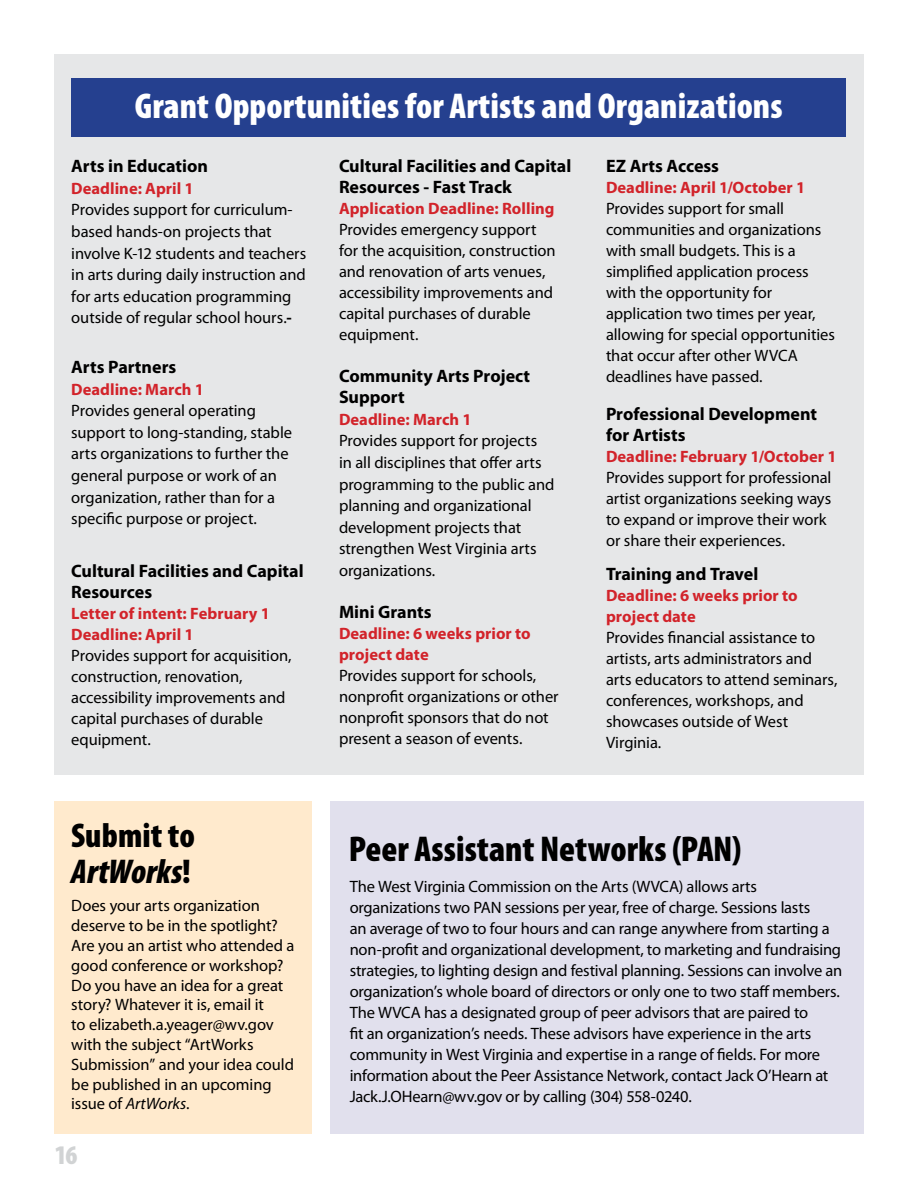
<style>
.page{position:relative;width:918px;height:1188px;background:#fff}
.page>*{position:absolute;margin:0;border:0;box-sizing:border-box;transform-origin:0 0}
.t1{font:900 condensed 36px "Myriad Pro";color:#fff}
.t2{font:900 condensed 36px "Myriad Pro";color:#000}
.t3{font:900 condensed 34.5px/36px "Myriad Pro";color:#000}
.t4{font:900 condensed 27px "Myriad Pro";color:#d1d3d4}
.t5{font:700 18px/21px "Myriad Pro";color:#000}
.t6{font:16.5px/21px "Myriad Pro";letter-spacing:-.005em;color:#000}
.t7{font:700 16.5px/21px "Myriad Pro";color:#d2232a}
.s1{font-weight:700}
.s2{font-style:italic}
</style>
<div class="page">
<div style="left:330px;top:802px;width:534px;height:332px;background:#e1e0ed"></div>
<div style="left:54px;top:802px;width:257px;height:332px;background:#ffeacd"></div>
<div style="left:55px;top:54px;width:809px;height:720px;background:#e6e7e8"></div>
<div style="left:71px;top:79px;width:775px;height:58px;background:#25408f"></div>
<h1 class="t1" style="left:135px;top:83px;width:649px">Grant Opportunities for Artists and Organizations</h1>
<p class="t5" style="left:606px;top:155px;width:115px">EZ Arts Access</p>
<p class="t7" style="left:606px;top:177px;width:201px">Deadline: April 1/October 1</p>
<p class="t6" style="left:606px;top:198px;width:230px">Provides support for small communities and organizations with small budgets. This is a simplified application process with the opportunity for application two times per year, allowing for special opportunities that occur after other WVCA deadlines have passed.</p>
<p class="t5" style="left:606px;top:403px;width:213px">Professional Development for Artists</p>
<p class="t7" style="left:606px;top:445px;width:232px">Deadline: February 1/October 1</p>
<p class="t6" style="left:606px;top:466px;width:227px">Provides support for professional artist organizations seeking ways to expand or improve their work or share their experiences.</p>
<p class="t5" style="left:606px;top:563px;width:154px">Training and Travel</p>
<p class="t7" style="left:606px;top:585px;width:193px">Deadline: 6 weeks prior to project date</p>
<p class="t6" style="left:606px;top:627px;width:233px">Provides financial assistance to artists, arts administrators and arts educators to attend seminars, conferences, workshops, and showcases outside of West<br>Virginia.</p>
<p class="t5" style="left:71px;top:155px;width:138px">Arts in Education</p>
<p class="t7" style="left:71px;top:177px;width:124px">Deadline: April 1</p>
<p class="t6" style="left:71px;top:199px;width:237px;line-height:21.6px">Provides support for curriculum&shy;based hands-on projects that involve K-12 students and teachers in arts during daily instruction and for arts education programming outside of regular school hours.<span class="s1">-</span></p>
<p class="t5" style="left:71px;top:356px;width:107px">Arts Partners</p>
<p class="t7" style="left:71px;top:378px;width:134px">Deadline: March 1</p>
<p class="t6" style="left:71px;top:400px;width:222px;line-height:21.6px">Provides general operating support to long-standing, stable arts organizations to further the general purpose or work of an organization, rather than for a specific purpose or project.</p>
<p class="t5" style="left:71px;top:560px;width:234px">Cultural Facilities and Capital<br>Resources</p>
<p class="t7" style="left:71px;top:602px;width:200px">Letter of intent: February 1<br>Deadline: April 1</p>
<p class="t6" style="left:71px;top:644px;width:222px">Provides support for acquisition, construction, renovation, accessibility improvements and capital purchases of durable equipment.</p>
<p class="t5" style="left:339px;top:155px;width:234px">Cultural Facilities and Capital<br>Resources - Fast Track</p>
<p class="t7" style="left:339px;top:198px;width:217px">Application Deadline: Rolling</p>
<p class="t6" style="left:339px;top:219px;width:218px">Provides emergency support for the acquisition, construction and renovation of arts venues, accessibility improvements and capital purchases of durable equipment.</p>
<p class="t5" style="left:339px;top:365px;width:193px">Community Arts Project<br>Support</p>
<p class="t7" style="left:339px;top:408px;width:134px">Deadline: March 1</p>
<p class="t6" style="left:339px;top:430px;width:217px;line-height:21.6px">Provides support for projects<br>in all disciplines that offer arts programming to the public and planning and organizational development projects that strengthen West Virginia arts organizations.</p>
<p class="t5" style="left:339px;top:601px;width:94px">Mini Grants</p>
<p class="t7" style="left:339px;top:622px;width:193px">Deadline: 6 weeks prior to project date</p>
<p class="t6" style="left:339px;top:665px;width:221px">Provides support for schools, nonprofit organizations or other nonprofit sponsors that do not present a season of events.</p>
<h2 class="t3" style="left:71px;top:816px;width:125px">Submit to<br><span class="s2">ArtWorks</span>!</h2>
<p class="t6" style="left:71px;top:896px;width:225px;line-height:19.8px">Does your arts organization deserve to be in the spotlight?<br>Are you an artist who attended a good conference or workshop?<br>Do you have an idea for a great story? Whatever it is, email it<br>to elizabeth.a.yeager@wv.gov with the subject “ArtWorks<br>Submission” and your idea could be published in an upcoming issue of <span class="s2">ArtWorks</span>.</p>
<h3 class="t4" style="left:55px;top:1137px;width:24px">16</h3>
<h1 class="t2" style="left:349px;top:826px;width:394px">Peer Assistant Networks (PAN)</h1>
<p class="t6" style="left:350px;top:875px;width:494px">The West Virginia Commission on the Arts (WVCA) allows arts organizations two PAN sessions per year, free of charge. Sessions lasts<br>an average of two to four hours and can range anywhere from starting a non-profit and organizational development, to marketing and fundraising strategies, to lighting design and festival planning. Sessions can involve an organization’s whole board of directors or only one to two staff members.<br>The WVCA has a designated group of peer advisors that are paired to<br>fit an organization’s needs. These advisors have experience in the arts community in West Virginia and expertise in a range of fields. For more information about the Peer Assistance Network, contact Jack O’Hearn at Jack.J.OHearn@wv.gov or by calling (304) 558-0240.</p>
</div>
